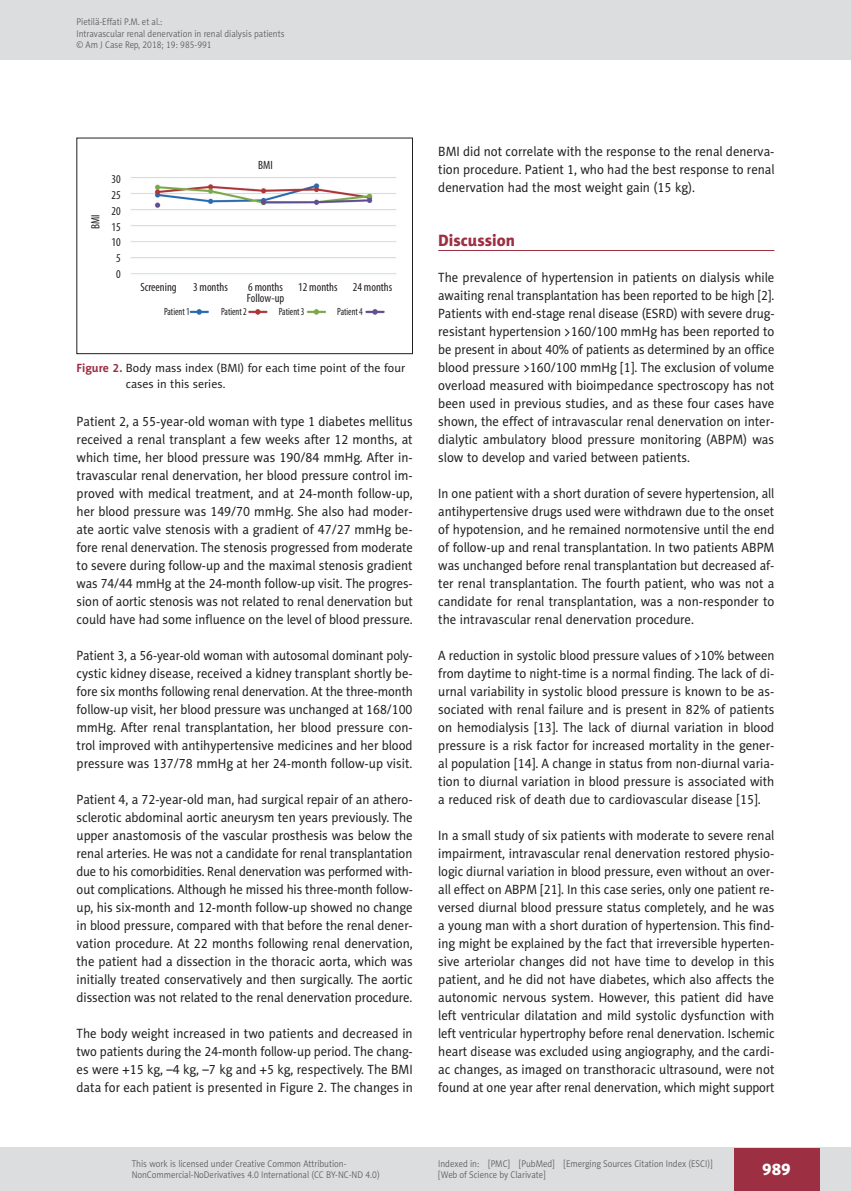
<style>
.page{position:relative;width:851px;height:1191px;background:#fff}
.page>*{position:absolute;margin:0;border:0;box-sizing:border-box;transform-origin:0 0}
.AJCR_Headline_1{font:16.5px "Naomi Sans EFN Heavy";color:#9d2f42}
.t1{font:16.5px "Naomi Sans EFN Heavy";color:#fff}
.AJCR_Body{font:13.5px/18px "Naomi Sans EFN";color:#231f20;text-align:justify;scale:.95 1}
.AJCR_Body-2{font:13.5px/18px "Naomi Sans EFN";color:#231f20;text-align:justify;scale:.94 1}
.AJCR_Body-3{font:13.5px/18px "Naomi Sans EFN";color:#231f20;text-align:justify;scale:.93 1}
.AJCR_Rycina_tytul{font:12px/15.8px "Naomi Sans EFN";color:#231f20}
.t2{font:condensed 12px/15.8px "Myriad Pro";color:#231f20;text-align:center}
.t3{font:condensed 10.5px "Myriad Pro";color:#231f20;scale:.9 1}
.t4{font:9.75px/11.2px "Naomi Sans EFN Light";color:#57585a;scale:.9 1}
.s1{font-weight:700;color:#9d2f42}
</style>
<div class="page">
<hr style="left:438px;top:250px;width:336px;height:1px;background:#9d2f42">
<img style="left:131px;top:177px;width:265px;height:97px">
<img style="left:189px;top:309px;width:196px;height:6px">
<div style="left:77px;top:138px;width:335px;height:216px;border:1px solid #231f20"></div>
<div style="left:0;top:1148px;width:850px;height:43px;background:#dcdddf"></div>
<div style="left:733px;top:1147px;width:86px;height:43px;background:#9d2f42"></div>
<div style="left:0;top:0;width:850px;height:60px;background:#dcdddf"></div>
<p class="t4" style="left:77px;top:16px;width:232px">Pietilä-Effati P.M. et al.:<br>Intravascular renal denervation in renal dialysis patients © Am J Case Rep, 2018; 19: 985-991</p>
<p class="t2" style="left:88px;top:229px;width:16px;rotate:-90deg">BMI</p>
<p class="t2" style="left:111px;top:172px;width:11px">30<br>25<br>20<br>15<br>10<br>5<br>0</p>
<p class="t2" style="left:258px;top:157px;width:16px">BMI</p>
<p class="t2" style="left:193px;top:279px;width:36px">3 months</p>
<p class="t2" style="left:247px;top:281px;width:39px;line-height:11.2px;text-align:left">6 months<br>Follow-up</p>
<p class="t2" style="left:298px;top:279px;width:41px">12 months</p>
<p class="t2" style="left:353px;top:279px;width:41px">24 months</p>
<p class="t2" style="left:140px;top:279px;width:38px">Screening</p>
<p class="t3" style="left:164px;top:306px;width:30px">Patient 1</p>
<p class="t3" style="left:221px;top:306px;width:30px">Patient 2</p>
<p class="t3" style="left:279px;top:306px;width:30px">Patient 3</p>
<p class="t3" style="left:337px;top:306px;width:30px">Patient 4</p>
<p class="AJCR_Rycina_tytul" style="left:126px;top:360px;width:281px;text-indent:-49px"><span class="s1">Figure 2.</span> Body mass index (BMI) for each time point of the four cases in this series.</p>
<p class="AJCR_Body" style="left:77px;top:412px;width:355px">Patient 2, a 55-year-old woman with type 1 diabetes mellitus received a renal transplant a few weeks after 12 months, at which time, her blood pressure was 190/84 mmHg. After in&shy;travascular renal denervation, her blood pressure control im&shy;proved with medical treatment, and at 24-month follow-up, her blood pressure was 149/70 mmHg. She also had moder&shy;ate aortic valve stenosis with a gradient of 47/27 mmHg be&shy;fore renal denervation. The stenosis progressed from moderate to severe during follow-up and the maximal stenosis gradient was 74/44 mmHg at the 24-month follow-up visit. The progres&shy;sion of aortic stenosis was not related to renal denervation but could have had some influence on the level of blood pressure.</p>
<p class="AJCR_Body-3" style="left:77px;top:646px;width:363px">Patient 3, a 56-year-old woman with autosomal dominant poly&shy;cystic kidney disease, received a kidney transplant shortly be&shy;fore six months following renal denervation. At the three-month follow-up visit, her blood pressure was unchanged at 168/100 mmHg. After renal transplantation, her blood pressure con&shy;trol improved with antihypertensive medicines and her blood pressure was 137/78 mmHg at her 24-month follow-up visit.</p>
<p class="AJCR_Body" style="left:77px;top:790px;width:355px">Patient 4, a 72-year-old man, had surgical repair of an athero&shy;sclerotic abdominal aortic aneurysm ten years previously. The upper anastomosis of the vascular prosthesis was below the renal arteries. He was not a candidate for renal transplantation due to his comorbidities. Renal denervation was performed with&shy;out complications. Although he missed his three-month follow&shy;up, his six-month and 12-month follow-up showed no change in blood pressure, compared with that before the renal dener&shy;vation procedure. At 22 months following renal denervation, the patient had a dissection in the thoracic aorta, which was initially treated conservatively and then surgically. The aortic dissection was not related to the renal denervation procedure.</p>
<p class="AJCR_Body" style="left:77px;top:1024px;width:355px">The body weight increased in two patients and decreased in two patients during the 24-month follow-up period. The chang&shy;es were +15 kg, –4 kg, –7 kg and +5 kg, respectively. The BMI data for each patient is presented in Figure 2. The changes in</p>
<p class="t4" style="left:132px;top:1158px;width:277px">This work is licensed under Creative Common Attribution-<br>NonCommercial-NoDerivatives 4.0 International (CC BY-NC-ND 4.0)</p>
<p class="AJCR_Body" style="left:438px;top:142px;width:355px">BMI did not correlate with the response to the renal denerva&shy;tion procedure. Patient 1, who had the best response to renal denervation had the most weight gain (15 kg).</p>
<p class="AJCR_Headline_1" style="left:438px;top:230px;width:78px">Discussion</p>
<p class="AJCR_Body" style="left:438px;top:268px;width:355px">The prevalence of hypertension in patients on dialysis while awaiting renal transplantation has been reported to be high [2].<br>Patients with end-stage renal disease (ESRD) with severe drug&shy;resistant hypertension &gt;160/100 mmHg has been reported to be present in about 40% of patients as determined by an office blood pressure &gt;160/100 mmHg [1]. The exclusion of volume overload measured with bioimpedance spectroscopy has not been used in previous studies, and as these four cases have shown, the effect of intravascular renal denervation on inter&shy;dialytic ambulatory blood pressure monitoring (ABPM) was slow to develop and varied between patients.</p>
<p class="AJCR_Body-2" style="left:438px;top:484px;width:359px">In one patient with a short duration of severe hypertension, all antihypertensive drugs used were withdrawn due to the onset of hypotension, and he remained normotensive until the end of follow-up and renal transplantation. In two patients ABPM was unchanged before renal transplantation but decreased af&shy;ter renal transplantation. The fourth patient, who was not a candidate for renal transplantation, was a non-responder to the intravascular renal denervation procedure.</p>
<p class="AJCR_Body-2" style="left:438px;top:646px;width:359px">A reduction in systolic blood pressure values of &gt;10% between from daytime to night-time is a normal finding. The lack of di&shy;urnal variability in systolic blood pressure is known to be as&shy;sociated with renal failure and is present in 82% of patients on hemodialysis [13]. The lack of diurnal variation in blood pressure is a risk factor for increased mortality in the gener&shy;al population [14]. A change in status from non-diurnal varia&shy;tion to diurnal variation in blood pressure is associated with a reduced risk of death due to cardiovascular disease [15].</p>
<p class="AJCR_Body" style="left:438px;top:826px;width:355px">In a small study of six patients with moderate to severe renal impairment, intravascular renal denervation restored physio&shy;logic diurnal variation in blood pressure, even without an over&shy;all effect on ABPM [21]. In this case series, only one patient re&shy;versed diurnal blood pressure status completely, and he was a young man with a short duration of hypertension. This find&shy;ing might be explained by the fact that irreversible hyperten&shy;sive arteriolar changes did not have time to develop in this patient, and he did not have diabetes, which also affects the autonomic nervous system. However, this patient did have left ventricular dilatation and mild systolic dysfunction with left ventricular hypertrophy before renal denervation. Ischemic heart disease was excluded using angiography, and the cardi&shy;ac changes, as imaged on transthoracic ultrasound, were not found at one year after renal denervation, which might support</p>
<p class="t4" style="left:438px;top:1158px;width:306px">Indexed in: [PMC] [PubMed] [Emerging Sources Citation Index (ESCI)] [Web of Science by Clarivate]</p>
<p class="t1" style="left:762px;top:1159px;width:30px">989</p>
</div>
